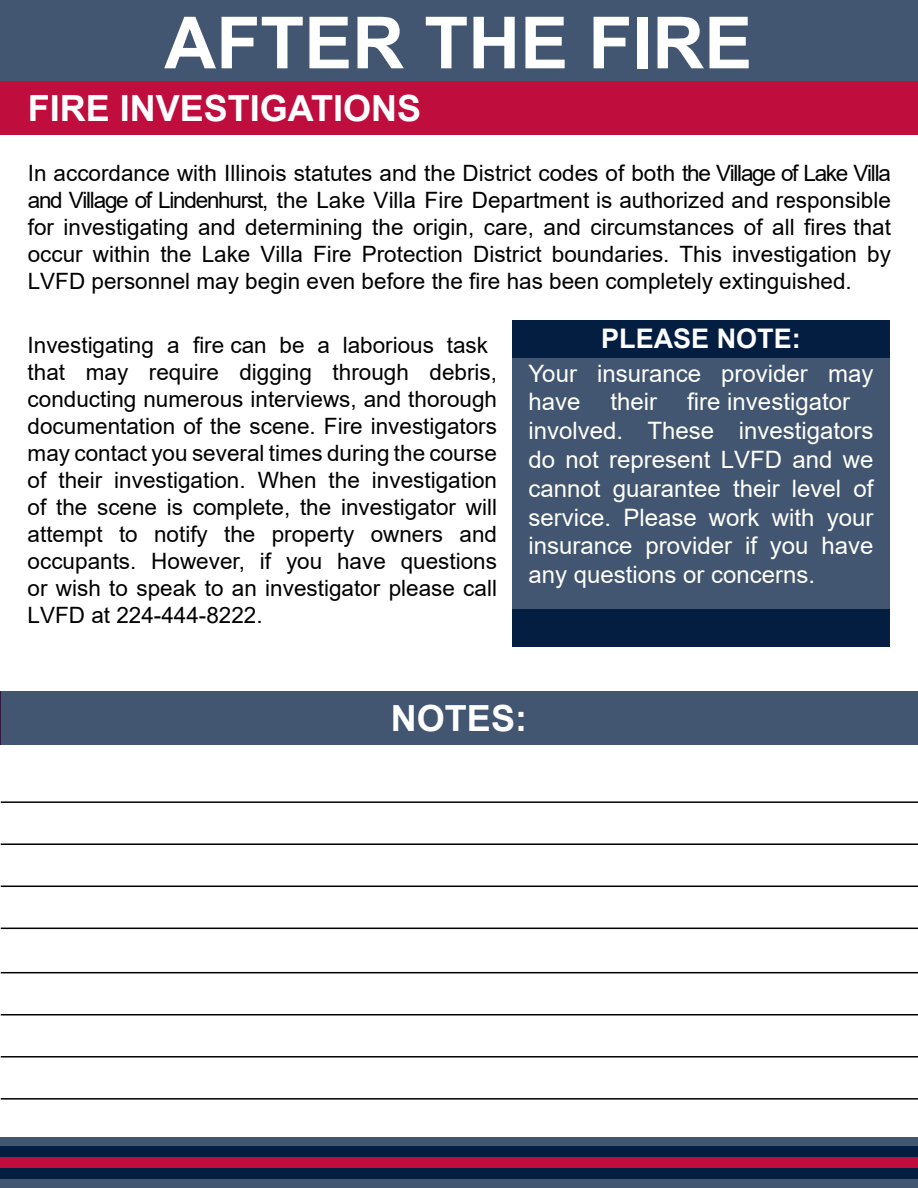
<style>
.page{position:relative;width:918px;height:1188px;background:#fff}
.page>*{position:absolute;margin:0;border:0;box-sizing:border-box;transform-origin:0 0}
.t1{font:700 72px "Arial";color:#fff}
.t2{font:700 36px "Arial";color:#fff}
.t3{font:700 27px "Arial";color:#fff}
.t4{font:24px/28.8px "Arial";color:#fffffb}
.t5{font:22.5px/27px "Arial";color:#000;text-align:justify}
</style>
<div class="page">
<div style="left:0;top:1137px;width:918px;height:51px;background:#425671"></div>
<div style="left:0;top:1147px;width:918px;height:32px;background:#041e42"></div>
<div style="left:0;top:1157px;width:918px;height:11px;background:#bf0d3e"></div>
<div style="left:0;top:0;width:918px;height:81px;background:#425671"></div>
<div style="left:0;top:81px;width:918px;height:54px;background:#bf0d3e"></div>
<div style="left:512px;top:321px;width:378px;height:37px;background:#041e42"></div>
<div style="left:512px;top:358px;width:378px;height:251px;background:#425671"></div>
<div style="left:512px;top:609px;width:378px;height:38px;background:#041e42"></div>
<div style="left:0;top:691px;width:918px;height:54px;background:#425671"></div>
<hr style="left:1px;top:801px;width:917px;height:2px;background:#000">
<hr style="left:1px;top:843px;width:917px;height:2px;background:#000">
<hr style="left:1px;top:886px;width:917px;height:1px;background:#000">
<hr style="left:1px;top:928px;width:917px;height:1px;background:#000">
<hr style="left:1px;top:972px;width:917px;height:1px;background:#000">
<hr style="left:1px;top:1014px;width:917px;height:1px;background:#000">
<hr style="left:1px;top:1056px;width:917px;height:2px;background:#000">
<hr style="left:1px;top:1098px;width:917px;height:2px;background:#000">
<h1 class="t1" style="left:164px;top:-8px;width:590px">AFTER THE FIRE</h1>
<h2 class="t2" style="left:28px;top:83px;width:395px">FIRE INVESTIGATIONS</h2>
<p class="t5" style="left:28px;top:159px;width:865px">In accordance with Illinois statutes and the District codes of both the Village of Lake Villa and Village of Lindenhurst, the Lake Villa Fire Department is authorized and responsible for investigating and determining the origin, care, and circumstances of all fires that occur within the Lake Villa Fire Protection District boundaries. This investigation by LVFD personnel may begin even before the fire has been completely extinguished.</p>
<p class="t5" style="left:28px;top:332px;width:471px;text-align:left">Investigating a fire can be a laborious task that may require digging through debris, conducting numerous interviews, and thorough documentation of the scene. Fire investigators may contact you several times during the course of their investigation. When the investigation of the scene is complete, the investigator will attempt to notify the property owners and occupants. However, if you have questions or wish to speak to an investigator please call LVFD at 224-444-8222.</p>
<p class="t3" style="left:601px;top:320px;width:201px">PLEASE NOTE:</p>
<p class="t4" style="left:529px;top:359px;width:346px">Your insurance provider may have</p>
<p class="t4" style="left:529px;top:388px;width:346px;text-indent:159px">fire investigator involved. These investigators do not represent LVFD and we cannot guarantee their level of service. Please work with your insurance provider if you have any questions or concerns.</p>
<p class="t4" style="left:611px;top:388px;width:48px">their</p>
<h2 class="t2" style="left:391px;top:693px;width:138px">NOTES:</h2>
</div>
